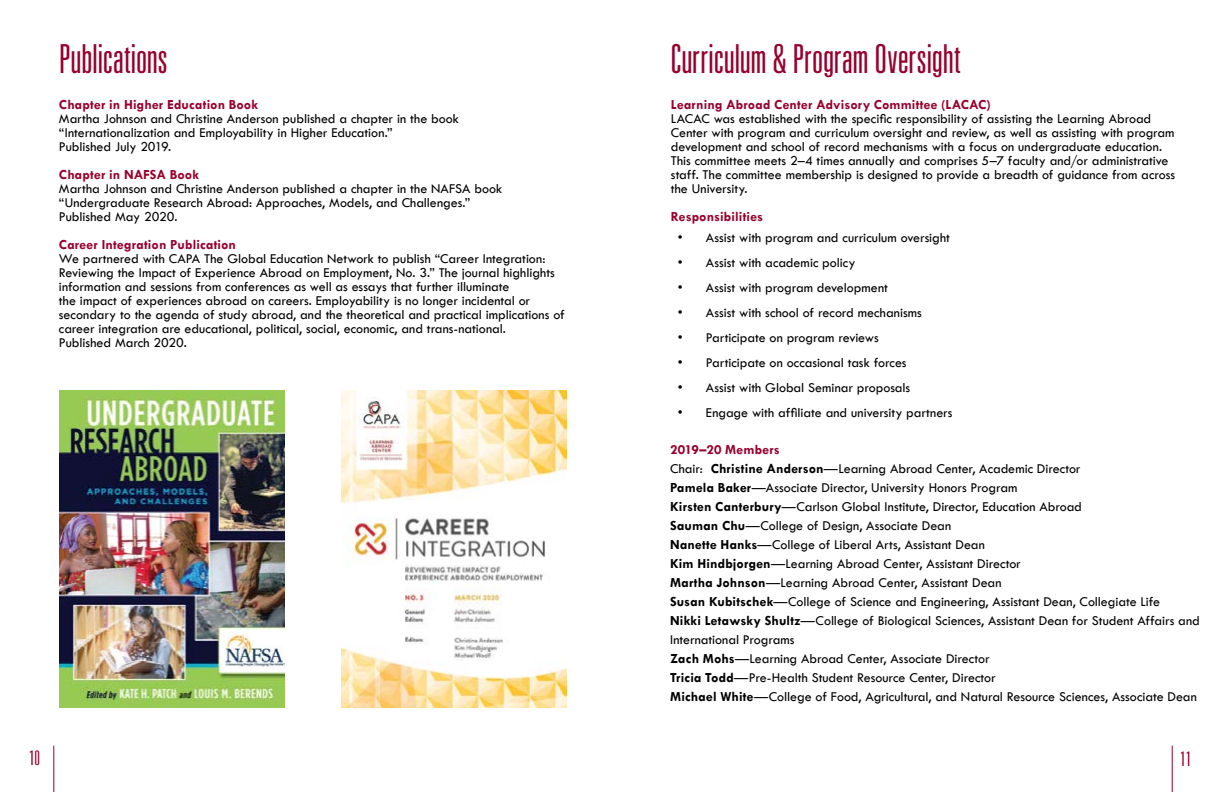
<style>
.page{position:relative;width:1224px;height:792px;background:#fff}
.page>*{position:absolute;margin:0;border:0;box-sizing:border-box;transform-origin:0 0}
.t1{font:300 ultra-condensed 40px "Univers";letter-spacing:-.01em;color:#98002e}
.t2{font:300 ultra-condensed 20px "Univers";color:#98002e}
.t3{font:14px/14px "Tw Cen";letter-spacing:-.005em;color:#000}
.t4{font:700 14px "Tw Cen";letter-spacing:.01em;color:#98002e}
.s1{font-weight:700;color:#98002e}
.s2{font-weight:700}
</style>
<div class="page">
<hr style="left:1172px;top:746px;width:1px;height:46px;background:#98002e">
<hr style="left:53px;top:746px;width:1px;height:46px;background:#98002e">
<img style="left:60px;top:390px;width:225px;height:317px">
<img style="left:342px;top:390px;width:224px;height:317px">
<h1 class="t1" style="left:59px;top:38px;width:111px">Publications</h1>
<h1 class="t1" style="left:670px;top:38px;width:292px">Curriculum &amp; Program Oversight</h1>
<p class="t4" style="left:59px;top:96px;width:201px">Chapter in Higher Education Book</p>
<p class="t3" style="left:59px;top:112px;width:402px">Martha Johnson and Christine Anderson published a chapter in the book “Internationalization and Employability in Higher Education.”<br>Published July 2019.</p>
<p class="t4" style="left:59px;top:166px;width:142px">Chapter in NAFSA Book</p>
<p class="t3" style="left:59px;top:182px;width:445px">Martha Johnson and Christine Anderson published a chapter in the NAFSA book “Undergraduate Research Abroad: Approaches, Models, and Challenges.”<br>Published May 2020.</p>
<p class="t4" style="left:59px;top:236px;width:179px">Career Integration Publication</p>
<p class="t3" style="left:59px;top:252px;width:507px">We partnered with CAPA The Global Education Network to publish “Career Integration:<br>Reviewing the Impact of Experience Abroad on Employment, No. 3.” The journal highlights information and sessions from conferences as well as essays that further illuminate<br>the impact of experiences abroad on careers. Employability is no longer incidental or secondary to the agenda of study abroad, and the theoretical and practical implications of career integration are educational, political, social, economic, and trans-national.<br>Published March 2020.</p>
<p class="t4" style="left:671px;top:96px;width:321px">Learning Abroad Center Advisory Committee (LACAC)</p>
<p class="t3" style="left:671px;top:112px;width:506px">LACAC was established with the specific responsibility of assisting the Learning Abroad Center with program and curriculum oversight and review, as well as assisting with program development and school of record mechanisms with a focus on undergraduate education.<br>This committee meets 2–4 times annually and comprises 5–7 faculty and/or administrative staff. The committee membership is designed to provide a breadth of guidance from across the University.</p>
<p class="t4" style="left:671px;top:208px;width:94px">Responsibilities</p>
<p class="t3" style="left:678px;top:230px;width:274px">• Assist with program and curriculum oversight</p>
<p class="t3" style="left:678px;top:255px;width:179px">• Assist with academic policy</p>
<p class="t3" style="left:678px;top:280px;width:212px">• Assist with program development</p>
<p class="t3" style="left:678px;top:305px;width:245px">• Assist with school of record mechanisms</p>
<p class="t3" style="left:678px;top:330px;width:202px">• Participate on program reviews</p>
<p class="t3" style="left:678px;top:355px;width:230px">• Participate on occasional task forces</p>
<p class="t3" style="left:678px;top:380px;width:234px">• Assist with Global Seminar proposals</p>
<p class="t3" style="left:678px;top:405px;width:276px">• Engage with affiliate and university partners</p>
<p class="t3" style="left:670px;top:440px;width:531px;line-height:19px"><span class="s1">2019–20 Members<br></span>Chair: <span class="s2">Christine Anderson</span>—Learning Abroad Center, Academic Director<br><span class="s2">Pamela Baker</span>—Associate Director, University Honors Program<br><span class="s2">Kirsten Canterbury</span>—Carlson Global Institute, Director, Education Abroad<br><span class="s2">Sauman Chu</span>—College of Design, Associate Dean<br><span class="s2">Nanette Hanks</span>—College of Liberal Arts, Assistant Dean<br><span class="s2">Kim Hindbjorgen</span>—Learning Abroad Center, Assistant Director<br><span class="s2">Martha Johnson</span>—Learning Abroad Center, Assistant Dean<br><span class="s2">Susan Kubitschek</span>—College of Science and Engineering, Assistant Dean, Collegiate Life<br><span class="s2">Nikki Letawsky Shultz</span>—College of Biological Sciences, Assistant Dean for Student Affairs and International Programs<br><span class="s2">Zach Mohs</span>—Learning Abroad Center, Associate Director<br><span class="s2">Tricia Todd</span>—Pre-Health Student Resource Center, Director<br><span class="s2">Michael White</span>—College of Food, Agricultural, and Natural Resource Sciences, Associate Dean</p>
<h2 class="t2" style="left:29px;top:748px;width:13px">10</h2>
<h2 class="t2" style="left:1180px;top:749px;width:13px">11</h2>
</div>
